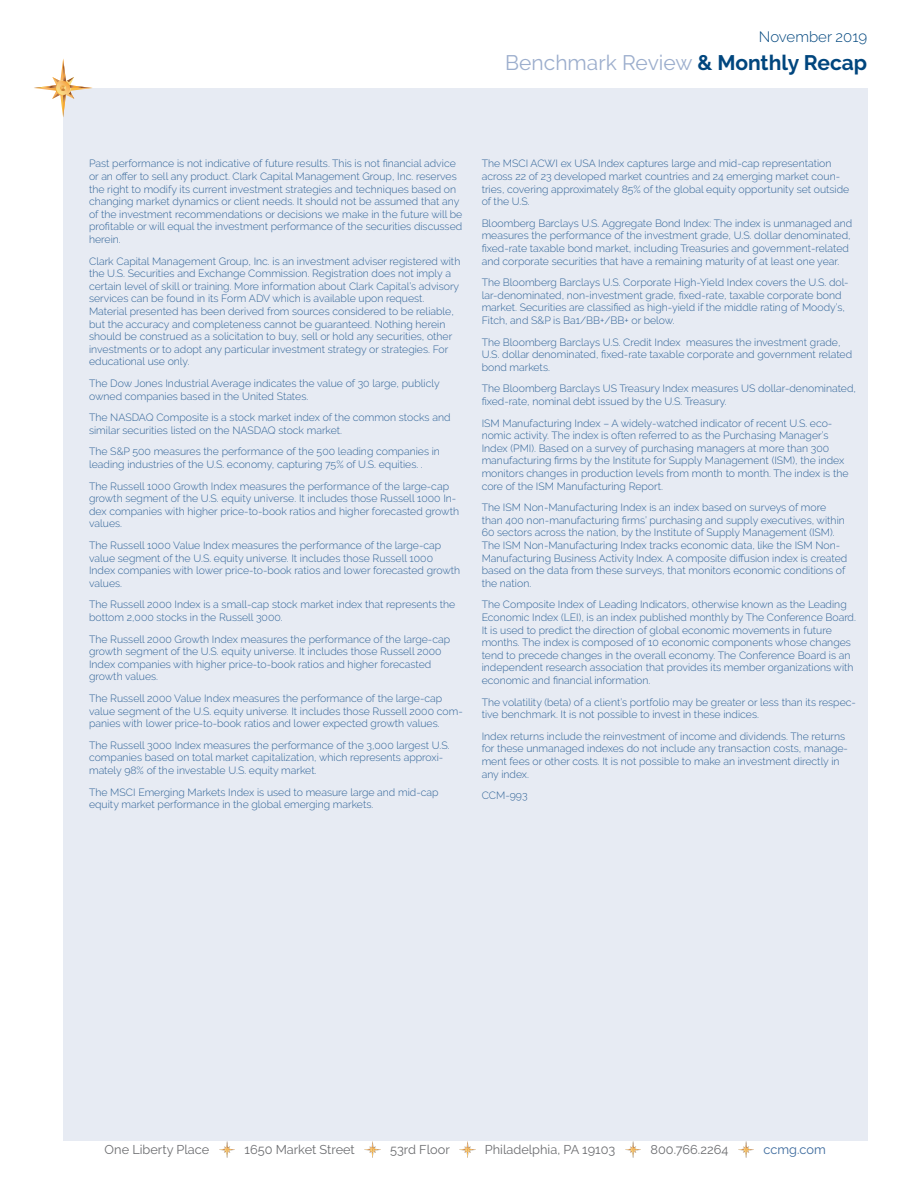
<style>
.page{position:relative;width:918px;height:1188px;background:#fff}
.page>*{position:absolute;margin:0;border:0;box-sizing:border-box;transform-origin:0 0}
.t1{font:21px "Raleway";color:#9caecd}
.t2{font:300 15px "Raleway";color:#00467e}
.t3{font:12.75px "Raleway";color:#6c6d70}
.t4{font:12.75px "Raleway";color:#3c6a9d}
.t5{font:300 10.5px/12.6px "Raleway";color:#306397}
.s1{font-weight:700;color:#00467e}
</style>
<div class="page">
<div style="left:63px;top:88px;width:804px;height:1052px;background:#e7ebf3"></div>
<svg style="left:34px;top:59px;width:58px;height:58px"></svg>
<img style="left:219px;top:1142px;width:16px;height:15px">
<img style="left:365px;top:1142px;width:15px;height:15px">
<img style="left:459px;top:1142px;width:16px;height:15px">
<img style="left:625px;top:1142px;width:16px;height:15px">
<img style="left:738px;top:1142px;width:16px;height:15px">
<h2 class="t2" style="left:759px;top:28px;width:110px">November 2019</h2>
<h1 class="t1" style="left:505px;top:51px;width:363px">Benchmark Review <span class="s1">&amp; Monthly Recap</span></h1>
<p class="t5" style="left:89px;top:157px;width:375px">Past performance is not indicative of future results. This is not financial advice or an offer to sell any product. Clark Capital Management Group, Inc. reserves the right to modify its current investment strategies and techniques based on changing market dynamics or client needs. It should not be assumed that any of the investment recommendations or decisions we make in the future will be profitable or will equal the investment performance of the securities discussed herein.</p>
<p class="t5" style="left:89px;top:255px;width:373px">Clark Capital Management Group, Inc. is an investment adviser registered with the U.S. Securities and Exchange Commission. Registration does not imply a certain level of skill or training. More information about Clark Capital’s advisory services can be found in its Form ADV which is available upon request.<br>Material presented has been derived from sources considered to be reliable, but the accuracy and completeness cannot be guaranteed. Nothing herein should be construed as a solicitation to buy, sell or hold any securities, other investments or to adopt any particular investment strategy or strategies. For educational use only.</p>
<p class="t5" style="left:89px;top:377px;width:352px">The Dow Jones Industrial Average indicates the value of 30 large, publicly owned companies based in the United States.</p>
<p class="t5" style="left:89px;top:411px;width:363px">The NASDAQ Composite is a stock market index of the common stocks and similar securities listed on the NASDAQ stock market.</p>
<p class="t5" style="left:89px;top:445px;width:352px">The S&amp;P 500 measures the performance of the 500 leading companies in leading industries of the U.S. economy, capturing 75% of U.S. equities. .</p>
<p class="t5" style="left:89px;top:480px;width:372px">The Russell 1000 Growth Index measures the performance of the large-cap growth segment of the U.S. equity universe. It includes those Russell 1000 In&shy;dex companies with higher price-to-book ratios and higher forecasted growth values.</p>
<p class="t5" style="left:89px;top:539px;width:373px">The Russell 1000 Value Index measures the performance of the large-cap value segment of the U.S. equity universe. It includes those Russell 1000<br>Index companies with lower price-to-book ratios and lower forecasted growth values.</p>
<p class="t5" style="left:89px;top:598px;width:368px">The Russell 2000 Index is a small-cap stock market index that represents the bottom 2,000 stocks in the Russell 3000.</p>
<p class="t5" style="left:89px;top:633px;width:363px">The Russell 2000 Growth Index measures the performance of the large-cap growth segment of the U.S. equity universe. It includes those Russell 2000<br>Index companies with higher price-to-book ratios and higher forecasted growth values.</p>
<p class="t5" style="left:89px;top:692px;width:375px">The Russell 2000 Value Index measures the performance of the large-cap value segment of the U.S. equity universe. It includes those Russell 2000 com&shy;panies with lower price-to-book ratios and lower expected growth values.</p>
<p class="t5" style="left:89px;top:739px;width:362px">The Russell 3000 Index measures the performance of the 3,000 largest U.S. companies based on total market capitalization, which represents approxi&shy;mately 98% of the investable U.S. equity market.</p>
<p class="t5" style="left:89px;top:786px;width:351px">The MSCI Emerging Markets Index is used to measure large and mid-cap equity market performance in the global emerging markets.</p>
<p class="t5" style="left:482px;top:157px;width:369px">The MSCI ACWI ex USA Index captures large and mid-cap representation across 22 of 23 developed market countries and 24 emerging market coun&shy;tries, covering approximately 85% of the global equity opportunity set outside of the U.S.</p>
<p class="t5" style="left:482px;top:217px;width:372px">Bloomberg Barclays U.S. Aggregate Bond Index: The index is unmanaged and measures the performance of the investment grade, U.S. dollar denominated, fixed-rate taxable bond market, including Treasuries and government-related and corporate securities that have a remaining maturity of at least one year.</p>
<p class="t5" style="left:482px;top:276px;width:368px">The Bloomberg Barclays U.S. Corporate High-Yield Index covers the U.S. dol&shy;lar-denominated, non-investment grade, fixed-rate, taxable corporate bond market. Securities are classified as high-yield if the middle rating of Moody’s, Fitch, and S&amp;P is Ba1/BB+/BB+ or below.</p>
<p class="t5" style="left:482px;top:336px;width:372px">The Bloomberg Barclays U.S. Credit Index measures the investment grade,<br>U.S. dollar denominated, fixed-rate taxable corporate and government related bond markets.</p>
<p class="t5" style="left:482px;top:382px;width:376px">The Bloomberg Barclays US Treasury Index measures US dollar-denominated, fixed-rate, nominal debt issued by the U.S. Treasury.</p>
<p class="t5" style="left:482px;top:417px;width:368px">ISM Manufacturing Index – A widely-watched indicator of recent U.S. eco&shy;nomic activity. The index is often referred to as the Purchasing Manager’s Index (PMI). Based on a survey of purchasing managers at more than 300 manufacturing firms by the Institute for Supply Management (ISM), the index monitors changes in production levels from month to month. The index is the core of the ISM Manufacturing Report.</p>
<p class="t5" style="left:482px;top:501px;width:367px">The ISM Non-Manufacturing Index is an index based on surveys of more than 400 non-manufacturing firms’ purchasing and supply executives, within 60 sectors across the nation, by the Institute of Supply Management (ISM).<br>The ISM Non-Manufacturing Index tracks economic data, like the ISM Non-Manufacturing Business Activity Index. A composite diffusion index is created based on the data from these surveys, that monitors economic conditions of the nation.</p>
<p class="t5" style="left:482px;top:598px;width:376px">The Composite Index of Leading Indicators, otherwise known as the Leading Economic Index (LEI), is an index published monthly by The Conference Board.<br>It is used to predict the direction of global economic movements in future months. The index is composed of 10 economic components whose changes tend to precede changes in the overall economy. The Conference Board is an independent research association that provides its member organizations with economic and financial information.</p>
<p class="t5" style="left:482px;top:696px;width:376px">The volatility (beta) of a client’s portfolio may be greater or less than its respec&shy;tive benchmark. It is not possible to invest in these indices.</p>
<p class="t5" style="left:482px;top:730px;width:368px">Index returns include the reinvestment of income and dividends. The returns for these unmanaged indexes do not include any transaction costs, manage&shy;ment fees or other costs. It is not possible to make an investment directly in any index.</p>
<p class="t5" style="left:482px;top:789px;width:47px">CCM-993</p>
<p class="t3" style="left:105px;top:1142px;width:106px">One Liberty Place</p>
<p class="t3" style="left:245px;top:1142px;width:112px">1650 Market Street</p>
<p class="t3" style="left:390px;top:1142px;width:61px">53rd Floor</p>
<p class="t3" style="left:485px;top:1142px;width:132px">Philadelphia, PA 19103</p>
<p class="t3" style="left:651px;top:1142px;width:79px">800.766.2264</p>
<p class="t4" style="left:764px;top:1142px;width:64px">ccmg.com</p>
</div>
